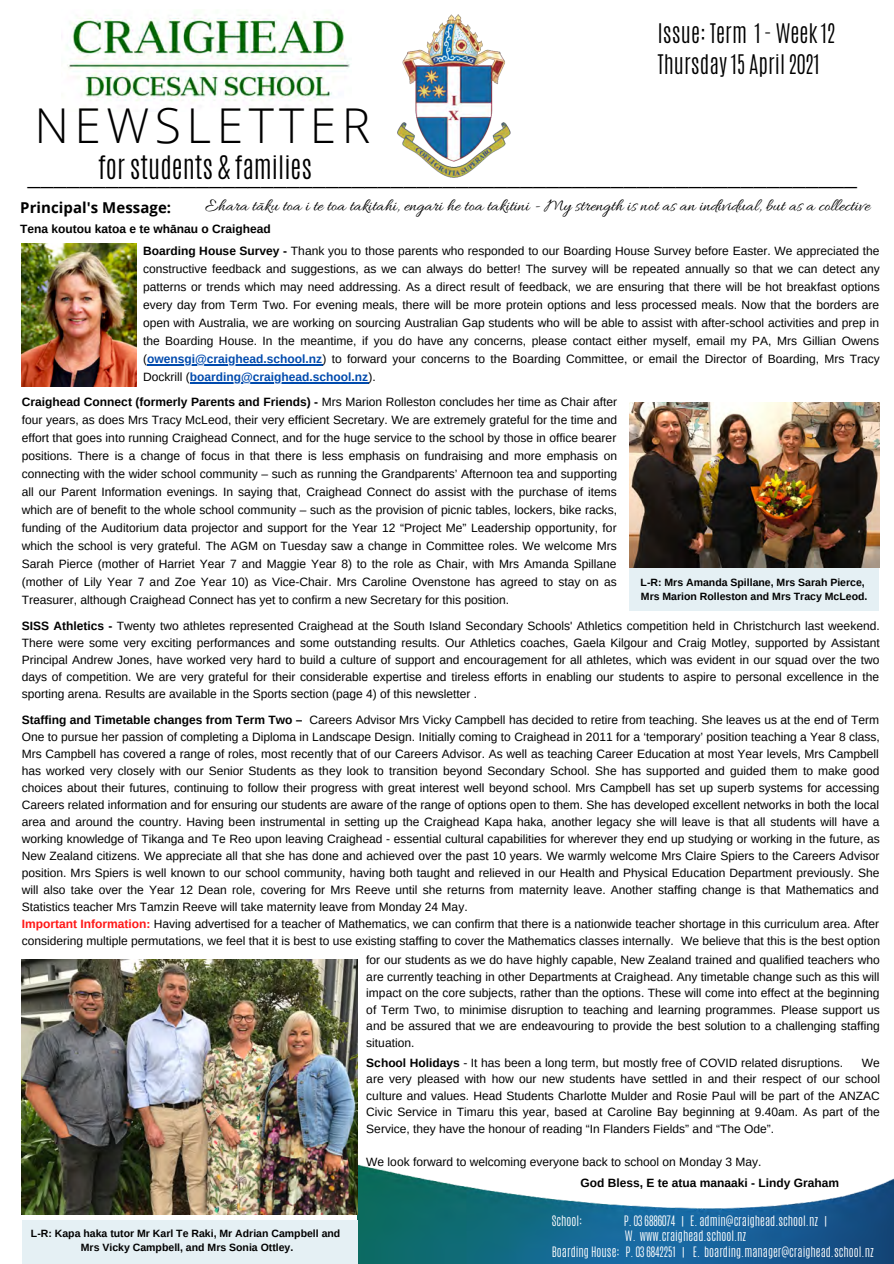
<style>
.page{position:relative;width:894px;height:1264px;background:#fff}
.page>*{position:absolute;margin:0;border:0;box-sizing:border-box;transform-origin:0 0}
.t1{font:300 48px "Open Sans";letter-spacing:.115em;color:#000}
.t2{font:300 31.5px "Open Sans";color:#000}
.t3{font:300 27px "Antonio";color:#000}
.t4{font:300 22.5px "Antonio";color:#000}
.t5{font:18px "Allura";color:#000}
.t6{font:700 15px "Open Sans";letter-spacing:.005em;color:#000}
.t7{font:12px/18px "Arimo";color:#000;text-align:justify}
.t8{font:300 12px "Antonio";color:#fff}
.t9{font:700 12px "Arimo";color:#000}
.t10{font:700 10.5px "Arimo";color:#000}
.s1{font-weight:700}
.s2{font-weight:700;color:#004aad}
.s3{font-weight:700;color:#ff1616}
</style>
<div class="page">
<img style="left:21px;top:244px;width:115px;height:143px">
<img style="left:67px;top:14px;width:283px;height:89px">
<img style="left:397px;top:15px;width:114px;height:162px">
<img style="left:357px;top:1106px;width:536px;height:157px">
<div style="left:629px;top:563px;width:249px;height:47px;background:#e5f0f4"></div>
<img style="left:22px;top:959px;width:335px;height:255px">
<img style="left:629px;top:402px;width:250px;height:166px">
<hr style="left:147px;top:364px;width:175px;height:1px;background:#004aad">
<hr style="left:190px;top:382px;width:178px;height:1px;background:#004aad">
<div style="left:22px;top:1220px;width:335px;height:43px;background:#e5f0f4"></div>
<p class="t1" style="left:34px;top:92px;width:337px">NEWSLETTER</p>
<p class="t4" style="left:657px;top:17px;width:179px">Issue: Term 1 - Week 12</p>
<p class="t4" style="left:657px;top:49px;width:164px">Thursday 15 April 2021</p>
<p class="t3" style="left:98px;top:148px;width:216px">for students &amp; families</p>
<p class="t5" style="left:205px;top:195px;width:666px">Ehara tāku toa i te toa takitahi, engari he toa takitini - My strength is not as an individual, but as a collective</p>
<p class="t2" style="left:28px;top:151px;width:830px">________________________________________________________________</p>
<p class="t6" style="left:20px;top:196px;width:152px">Principal's Message:</p>
<p class="t9" style="left:20px;top:222px;width:252px">Tena koutou katoa e te whānau o Craighead</p>
<p class="t7" style="left:143px;top:242px;width:738px"><span class="s1">Boarding House Survey -</span> Thank you to those parents who responded to our Boarding House Survey before Easter. We appreciated the constructive feedback and suggestions, as we can always do better! The survey will be repeated annually so that we can detect any patterns or trends which may need addressing. As a direct result of feedback, we are ensuring that there will be hot breakfast options every day from Term Two. For evening meals, there will be more protein options and less processed meals. Now that the borders are open with Australia, we are working on sourcing Australian Gap students who will be able to assist with after-school activities and prep in the Boarding House. In the meantime, if you do have any concerns, please contact either myself, email my PA, Mrs Gillian Owens (<span class="s2">owensgi@craighead.school.nz</span>) to forward your concerns to the Boarding Committee, or email the Director of Boarding, Mrs Tracy Dockrill (<span class="s2">boarding@craighead.school.nz</span>).</p>
<p class="t7" style="left:22px;top:393px;width:597px"><span class="s1">Craighead Connect (formerly Parents and Friends) -</span> Mrs Marion Rolleston concludes her time as Chair after four years, as does Mrs Tracy McLeod, their very efficient Secretary. We are extremely grateful for the time and effort that goes into running Craighead Connect, and for the huge service to the school by those in office bearer positions. There is a change of focus in that there is less emphasis on fundraising and more emphasis on connecting with the wider school community – such as running the Grandparents’ Afternoon tea and supporting all our Parent Information evenings. In saying that, Craighead Connect do assist with the purchase of items which are of benefit to the whole school community – such as the provision of picnic tables, lockers, bike racks, funding of the Auditorium data projector and support for the Year 12 “Project Me” Leadership opportunity, for which the school is very grateful. The AGM on Tuesday saw a change in Committee roles. We welcome Mrs Sarah Pierce (mother of Harriet Year 7 and Maggie Year 8) to the role as Chair, with Mrs Amanda Spillane (mother of Lily Year 7 and Zoe Year 10) as Vice-Chair. Mrs Caroline Ovenstone has agreed to stay on as Treasurer, although Craighead Connect has yet to confirm a new Secretary for this position.</p>
<p class="t10" style="left:640px;top:576px;width:226px">L-R: Mrs Amanda Spillane, Mrs Sarah Pierce,</p>
<p class="t10" style="left:640px;top:590px;width:228px">Mrs Marion Rolleston and Mrs Tracy McLeod.</p>
<p class="t7" style="left:22px;top:617px;width:859px;line-height:17px"><span class="s1">SISS Athletics -</span> Twenty two athletes represented Craighead at the South Island Secondary Schools' Athletics competition held in Christchurch last weekend.<br>There were some very exciting performances and some outstanding results. Our Athletics coaches, Gaela Kilgour and Craig Motley, supported by Assistant Principal Andrew Jones, have worked very hard to build a culture of support and encouragement for all athletes, which was evident in our squad over the two days of competition. We are very grateful for their considerable expertise and tireless efforts in enabling our students to aspire to personal excellence in the sporting arena. Results are available in the Sports section (page 4) of this newsletter .</p>
<p class="t7" style="left:22px;top:711px;width:859px;line-height:17px"><span class="s1">Staffing and Timetable changes from Term Two –</span> Careers Advisor Mrs Vicky Campbell has decided to retire from teaching. She leaves us at the end of Term One to pursue her passion of completing a Diploma in Landscape Design. Initially coming to Craighead in 2011 for a ‘temporary’ position teaching a Year 8 class, Mrs Campbell has covered a range of roles, most recently that of our Careers Advisor. As well as teaching Career Education at most Year levels, Mrs Campbell has worked very closely with our Senior Students as they look to transition beyond Secondary School. She has supported and guided them to make good choices about their futures, continuing to follow their progress with great interest well beyond school. Mrs Campbell has set up superb systems for accessing Careers related information and for ensuring our students are aware of the range of options open to them. She has developed excellent networks in both the local area and around the country. Having been instrumental in setting up the Craighead Kapa haka, another legacy she will leave is that all students will have a working knowledge of Tikanga and Te Reo upon leaving Craighead - essential cultural capabilities for wherever they end up studying or working in the future, as New Zealand citizens. We appreciate all that she has done and achieved over the past 10 years. We warmly welcome Mrs Claire Spiers to the Careers Advisor position. Mrs Spiers is well known to our school community, having both taught and relieved in our Health and Physical Education Department previously. She will also take over the Year 12 Dean role, covering for Mrs Reeve until she returns from maternity leave. Another staffing change is that Mathematics and Statistics teacher Mrs Tamzin Reeve will take maternity leave from Monday 24 May.</p>
<p class="t7" style="left:22px;top:915px;width:859px;line-height:17px"><span class="s3">Important Information:</span> Having advertised for a teacher of Mathematics, we can confirm that there is a nationwide teacher shortage in this curriculum area. After considering multiple permutations, we feel that it is best to use existing staffing to cover the Mathematics classes internally. We believe that this is the best option</p>
<p class="t7" style="left:366px;top:951px;width:515px;line-height:16.5px">for our students as we do have highly capable, New Zealand trained and qualified teachers who are currently teaching in other Departments at Craighead. Any timetable change such as this will impact on the core subjects, rather than the options. These will come into effect at the beginning of Term Two, to minimise disruption to teaching and learning programmes. Please support us and be assured that we are endeavouring to provide the best solution to a challenging staffing situation.</p>
<p class="t7" style="left:366px;top:1053px;width:478px"><span class="s1">School Holidays</span> - It has been a long term, but mostly free of COVID related disruptions.</p>
<p class="t7" style="left:366px;top:1054px;width:515px;line-height:16.5px;text-indent:495px">We are very pleased with how our new students have settled in and their respect of our school culture and values. Head Students Charlotte Mulder and Rosie Paul will be part of the ANZAC Civic Service in Timaru this year, based at Caroline Bay beginning at 9.40am. As part of the Service, they have the honour of reading “In Flanders Fields” and “The Ode”.</p>
<p class="t7" style="left:366px;top:1152px;width:396px">We look forward to welcoming everyone back to school on Monday 3 May.</p>
<p class="t10" style="left:31px;top:1227px;width:311px">L-R: Kapa haka tutor Mr Karl Te Raki, Mr Adrian Campbell and</p>
<p class="t10" style="left:81px;top:1241px;width:214px">Mrs Vicky Campbell, and Mrs Sonia Ottley.</p>
<p class="t9" style="left:580px;top:1175px;width:260px">God Bless, E te atua manaaki - Lindy Graham</p>
<p class="t8" style="left:551px;top:1211px;width:32px">School:</p>
<p class="t8" style="left:623px;top:1211px;width:205px">P. 03 6886074 | E. admin@craighead.school.nz |</p>
<p class="t8" style="left:624px;top:1227px;width:123px">W. www.craighead.school.nz</p>
<p class="t8" style="left:551px;top:1243px;width:323px">Boarding House: P. 03 6842251 | E. boarding.manager@craighead.school.nz</p>
</div>
